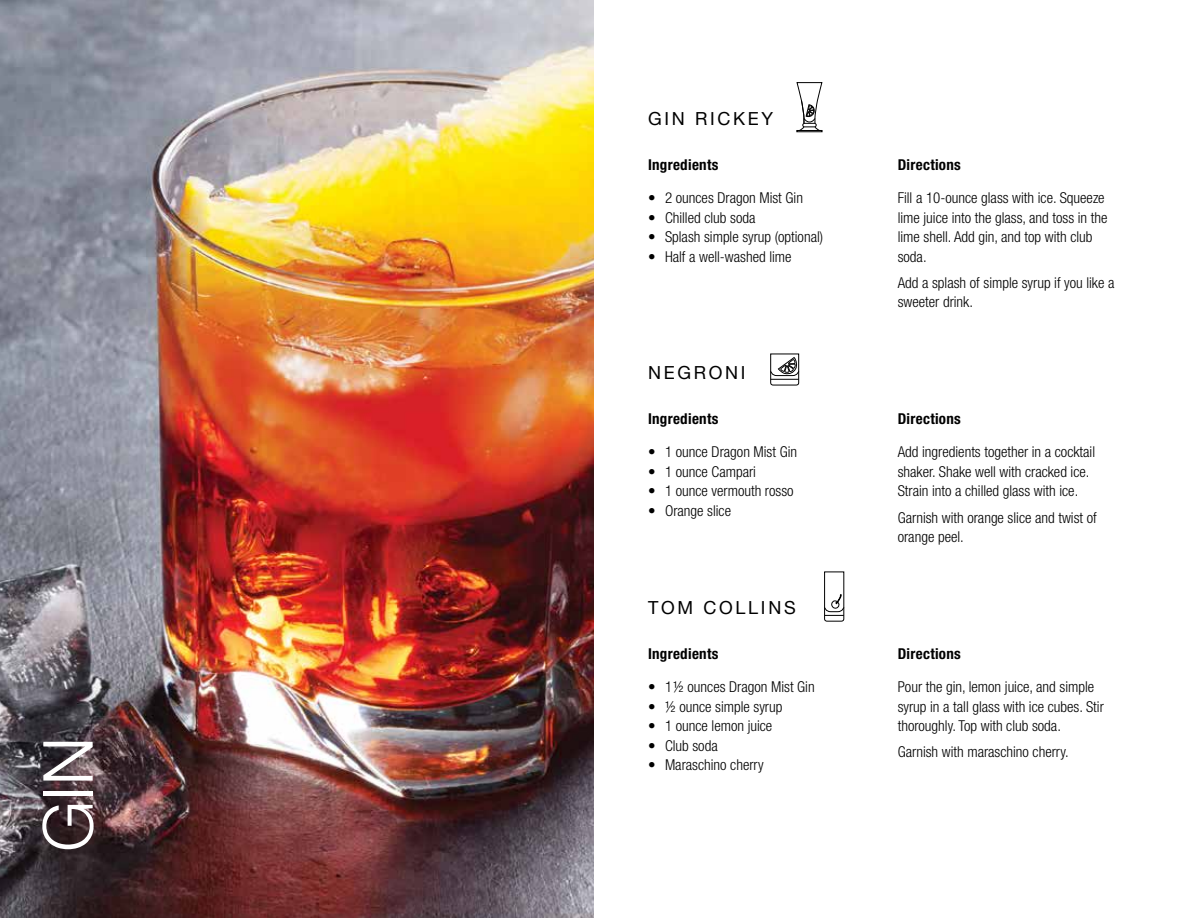
<style>
.page{position:relative;width:1188px;height:918px;background:#fff}
.page>*{position:absolute;margin:0;border:0;box-sizing:border-box;transform-origin:0 0}
.t1{font:300 69px "Helvetica Neue";color:#fff}
.t2{font:18px "Helvetica Neue";letter-spacing:.15em;color:#000}
.t3{font:300 condensed 15px/19.5px "Helvetica Neue";color:#000}
.t4{font:700 condensed 15px "Helvetica Neue";letter-spacing:.02em;color:#000}
</style>
<div class="page">
<img style="left:0;top:0;width:594px;height:918px">
<svg style="left:797px;top:83px;width:25px;height:48px"></svg>
<svg style="left:770px;top:354px;width:29px;height:31px"></svg>
<svg style="left:824px;top:572px;width:20px;height:49px"></svg>
<h1 class="t1" style="left:12px;top:852px;width:117px;rotate:-90deg">GIN</h1>
<p class="t2" style="left:648px;top:106px;width:127px">GIN RICKEY</p>
<p class="t4" style="left:648px;top:156px;width:72px">Ingredients</p>
<p class="t3" style="left:648px;top:188px;width:157px">• 2 ounces Dragon Mist Gin</p>
<p class="t3" style="left:648px;top:207px;width:109px">• Chilled club soda</p>
<p class="t3" style="left:648px;top:227px;width:177px">• Splash simple syrup (optional)</p>
<p class="t3" style="left:648px;top:246px;width:145px">• Half a well-washed lime</p>
<p class="t2" style="left:648px;top:360px;width:99px">NEGRONI</p>
<p class="t4" style="left:648px;top:410px;width:72px">Ingredients</p>
<p class="t3" style="left:648px;top:442px;width:151px">• 1 ounce Dragon Mist Gin</p>
<p class="t3" style="left:648px;top:462px;width:110px">• 1 ounce Campari</p>
<p class="t3" style="left:648px;top:481px;width:147px">• 1 ounce vermouth rosso</p>
<p class="t3" style="left:648px;top:501px;width:85px">• Orange slice</p>
<p class="t2" style="left:648px;top:595px;width:149px">TOM COLLINS</p>
<p class="t4" style="left:648px;top:645px;width:72px">Ingredients</p>
<p class="t3" style="left:648px;top:677px;width:168px">• 1 ½ ounces Dragon Mist Gin</p>
<p class="t3" style="left:648px;top:696px;width:136px">• ½ ounce simple syrup</p>
<p class="t3" style="left:648px;top:716px;width:126px">• 1 ounce lemon juice</p>
<p class="t3" style="left:648px;top:735px;width:71px">• Club soda</p>
<p class="t3" style="left:648px;top:755px;width:117px">• Maraschino cherry</p>
<p class="t4" style="left:898px;top:156px;width:65px">Directions</p>
<p class="t3" style="left:898px;top:188px;width:211px">Fill a 10-ounce glass with ice. Squeeze lime juice into the glass, and toss in the lime shell. Add gin, and top with club soda.</p>
<p class="t3" style="left:898px;top:273px;width:218px">Add a splash of simple syrup if you like a sweeter drink.</p>
<p class="t4" style="left:898px;top:410px;width:65px">Directions</p>
<p class="t3" style="left:898px;top:442px;width:199px">Add ingredients together in a cocktail shaker. Shake well with cracked ice.<br>Strain into a chilled glass with ice.</p>
<p class="t3" style="left:898px;top:507px;width:200px">Garnish with orange slice and twist of orange peel.</p>
<p class="t4" style="left:898px;top:645px;width:65px">Directions</p>
<p class="t3" style="left:898px;top:677px;width:208px">Pour the gin, lemon juice, and simple syrup in a tall glass with ice cubes. Stir thoroughly. Top with club soda.</p>
<p class="t3" style="left:898px;top:742px;width:172px">Garnish with maraschino cherry.</p>
</div>
